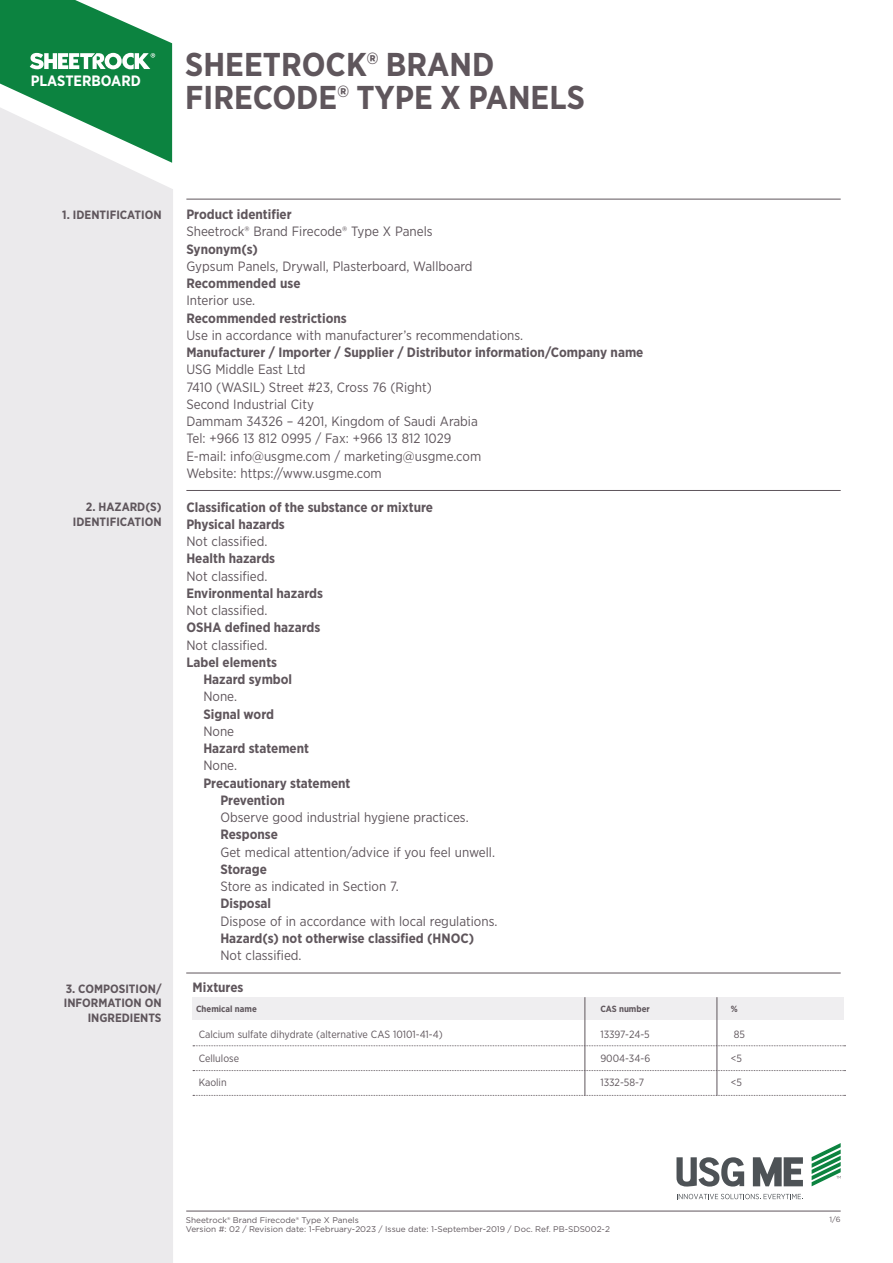
<style>
.page{position:relative;width:893px;height:1263px;background:#fff}
.page>*{position:absolute;margin:0;border:0;box-sizing:border-box;transform-origin:0 0}
.t1{font:700 33px "Gotham Narrow";color:#5f565c}
.t2{font:700 15px "Gotham Narrow";color:#fff}
.Helvetica_light_10pt{font:13.5px "Gotham Narrow";color:#5f565c}
.Helvetica_light_10pt-2{font:700 13.5px "Gotham Narrow";color:#5f565c}
.Helvetica_light_10pt-3{font:700 12px/14.4px "Gotham Narrow";color:#5f565c;text-align:right}
.Helvetica_light_10pt-4{font:10.5px "Gotham Narrow";color:#5f565c}
.Helvetica_light_10pt-5{font:700 9px "Gotham Narrow";color:#5f565c}
.t3{font:8.25px "Gotham";color:#5f565c}
.t4{font:7.5px "Gotham";color:#5f565c}
</style>
<div class="page">
<svg style="left:677px;top:1194px;width:126px;height:5px"></svg>
<svg style="left:676px;top:1157px;width:68px;height:29px"></svg>
<svg style="left:753px;top:1157px;width:50px;height:29px"></svg>
<svg style="left:812px;top:1143px;width:29px;height:43px"></svg>
<div style="left:0;top:107px;width:173px;height:1156px;background:#ebeaec"></div>
<hr style="left:186px;top:199px;width:655px;height:1px;background:#5f565c">
<hr style="left:186px;top:490px;width:655px;height:1px;background:#5f565c">
<hr style="left:186px;top:1211px;width:655px;height:1px;background:#5f565c">
<hr style="left:186px;top:973px;width:655px;height:1px;background:#5f565c">
<div style="left:192px;top:997px;width:652px;height:23px;background:#efeef0"></div>
<svg style="left:193px;top:1045px;width:652px;height:1px"></svg>
<svg style="left:193px;top:1070px;width:652px;height:1px"></svg>
<svg style="left:193px;top:1095px;width:652px;height:1px"></svg>
<hr style="left:584px;top:997px;width:1px;height:99px;background:#5f565c">
<hr style="left:717px;top:997px;width:1px;height:99px;background:#5f565c">
<svg style="left:0;top:0;width:172px;height:163px"></svg>
<p class="t2" style="left:31px;top:71px;width:112px">PLASTERBOARD</p>
<p class="t1" style="left:185px;top:43px;width:310px">SHEETROCK® BRAND</p>
<p class="t1" style="left:185px;top:76px;width:401px">FIRECODE® TYPE X PANELS</p>
<p class="Helvetica_light_10pt-3" style="left:62px;top:207px;width:101px">1. IDENTIFICATION</p>
<p class="Helvetica_light_10pt-3" style="left:73px;top:500px;width:90px">2. HAZARD(S)<br>IDENTIFICATION</p>
<p class="Helvetica_light_10pt-3" style="left:64px;top:981px;width:99px">3. COMPOSITION/<br>INFORMATION ON<br>INGREDIENTS</p>
<p class="Helvetica_light_10pt-2" style="left:186px;top:206px;width:107px">Product identifier</p>
<p class="Helvetica_light_10pt" style="left:186px;top:223px;width:248px">Sheetrock® Brand Firecode® Type X Panels</p>
<p class="Helvetica_light_10pt-2" style="left:186px;top:240px;width:73px">Synonym(s)</p>
<p class="Helvetica_light_10pt" style="left:186px;top:258px;width:288px">Gypsum Panels, Drywall, Plasterboard, Wallboard</p>
<p class="Helvetica_light_10pt-2" style="left:186px;top:275px;width:116px">Recommended use</p>
<p class="Helvetica_light_10pt" style="left:186px;top:292px;width:70px">Interior use.</p>
<p class="Helvetica_light_10pt-2" style="left:186px;top:309px;width:162px">Recommended restrictions</p>
<p class="Helvetica_light_10pt" style="left:186px;top:327px;width:338px">Use in accordance with manufacturer’s recommendations.</p>
<p class="Helvetica_light_10pt-2" style="left:186px;top:344px;width:459px">Manufacturer / Importer / Supplier / Distributor information/Company name</p>
<p class="Helvetica_light_10pt" style="left:186px;top:361px;width:121px">USG Middle East Ltd</p>
<p class="Helvetica_light_10pt" style="left:186px;top:379px;width:247px">7410 (WASIL) Street #23, Cross 76 (Right)</p>
<p class="Helvetica_light_10pt" style="left:186px;top:396px;width:129px">Second Industrial City</p>
<p class="Helvetica_light_10pt" style="left:186px;top:413px;width:293px">Dammam 34326 – 4201, Kingdom of Saudi Arabia</p>
<p class="Helvetica_light_10pt" style="left:186px;top:430px;width:267px">Tel: +966 13 812 0995 / Fax: +966 13 812 1029</p>
<p class="Helvetica_light_10pt" style="left:186px;top:448px;width:296px">E-mail: info@usgme.com / marketing@usgme.com</p>
<p class="Helvetica_light_10pt" style="left:186px;top:465px;width:197px">Website: https://www.usgme.com</p>
<p class="Helvetica_light_10pt-2" style="left:186px;top:498px;width:248px">Classification of the substance or mixture</p>
<p class="Helvetica_light_10pt-2" style="left:186px;top:515px;width:100px">Physical hazards</p>
<p class="Helvetica_light_10pt" style="left:186px;top:533px;width:83px">Not classified.</p>
<p class="Helvetica_light_10pt-2" style="left:186px;top:550px;width:90px">Health hazards</p>
<p class="Helvetica_light_10pt" style="left:186px;top:567px;width:83px">Not classified.</p>
<p class="Helvetica_light_10pt-2" style="left:186px;top:584px;width:138px">Environmental hazards</p>
<p class="Helvetica_light_10pt" style="left:186px;top:602px;width:83px">Not classified.</p>
<p class="Helvetica_light_10pt-2" style="left:186px;top:619px;width:136px">OSHA defined hazards</p>
<p class="Helvetica_light_10pt" style="left:186px;top:636px;width:83px">Not classified.</p>
<p class="Helvetica_light_10pt-2" style="left:186px;top:653px;width:92px">Label elements</p>
<p class="Helvetica_light_10pt-2" style="left:203px;top:671px;width:90px">Hazard symbol</p>
<p class="Helvetica_light_10pt" style="left:203px;top:688px;width:35px">None.</p>
<p class="Helvetica_light_10pt-2" style="left:203px;top:705px;width:72px">Signal word</p>
<p class="Helvetica_light_10pt" style="left:203px;top:723px;width:32px">None</p>
<p class="Helvetica_light_10pt-2" style="left:203px;top:740px;width:107px">Hazard statement</p>
<p class="Helvetica_light_10pt" style="left:203px;top:757px;width:35px">None.</p>
<p class="Helvetica_light_10pt-2" style="left:203px;top:774px;width:149px">Precautionary statement</p>
<p class="Helvetica_light_10pt-2" style="left:220px;top:791px;width:66px">Prevention</p>
<p class="Helvetica_light_10pt" style="left:220px;top:809px;width:250px">Observe good industrial hygiene practices.</p>
<p class="Helvetica_light_10pt-2" style="left:220px;top:826px;width:59px">Response</p>
<p class="Helvetica_light_10pt" style="left:220px;top:843px;width:276px">Get medical attention/advice if you feel unwell.</p>
<p class="Helvetica_light_10pt-2" style="left:220px;top:860px;width:48px">Storage</p>
<p class="Helvetica_light_10pt" style="left:220px;top:878px;width:180px">Store as indicated in Section 7.</p>
<p class="Helvetica_light_10pt-2" style="left:220px;top:895px;width:52px">Disposal</p>
<p class="Helvetica_light_10pt" style="left:220px;top:912px;width:279px">Dispose of in accordance with local regulations.</p>
<p class="Helvetica_light_10pt-2" style="left:220px;top:929px;width:255px">Hazard(s) not otherwise classified (HNOC)</p>
<p class="Helvetica_light_10pt" style="left:220px;top:947px;width:83px">Not classified.</p>
<p class="Helvetica_light_10pt-2" style="left:193px;top:979px;width:52px">Mixtures</p>
<p class="Helvetica_light_10pt-5" style="left:196px;top:1003px;width:62px">Chemical name</p>
<p class="Helvetica_light_10pt-5" style="left:600px;top:1003px;width:51px">CAS number</p>
<p class="Helvetica_light_10pt-5" style="left:731px;top:1003px;width:8px">%</p>
<p class="Helvetica_light_10pt-4" style="left:199px;top:1028px;width:246px">Calcium sulfate dihydrate (alternative CAS 10101-41-4)</p>
<p class="Helvetica_light_10pt-4" style="left:199px;top:1052px;width:42px">Cellulose</p>
<p class="Helvetica_light_10pt-4" style="left:199px;top:1076px;width:30px">Kaolin</p>
<p class="Helvetica_light_10pt-4" style="left:600px;top:1028px;width:51px">13397-24-5</p>
<p class="Helvetica_light_10pt-4" style="left:600px;top:1052px;width:51px">9004-34-6</p>
<p class="Helvetica_light_10pt-4" style="left:600px;top:1076px;width:45px">1332-58-7</p>
<p class="Helvetica_light_10pt-4" style="left:734px;top:1028px;width:13px">85</p>
<p class="Helvetica_light_10pt-4" style="left:731px;top:1052px;width:13px">&lt;5</p>
<p class="Helvetica_light_10pt-4" style="left:731px;top:1076px;width:13px">&lt;5</p>
<p class="t3" style="left:186px;top:1214px;width:175px">Sheetrock® Brand Firecode® Type X Panels</p>
<p class="t4" style="left:830px;top:1214px;width:13px">1/6</p>
<p class="t3" style="left:186px;top:1224px;width:426px">Version #: 02 / Revision date: 1-February-2023 / Issue date: 1-September-2019 / Doc. Ref. PB-SDS002-2</p>
</div>
